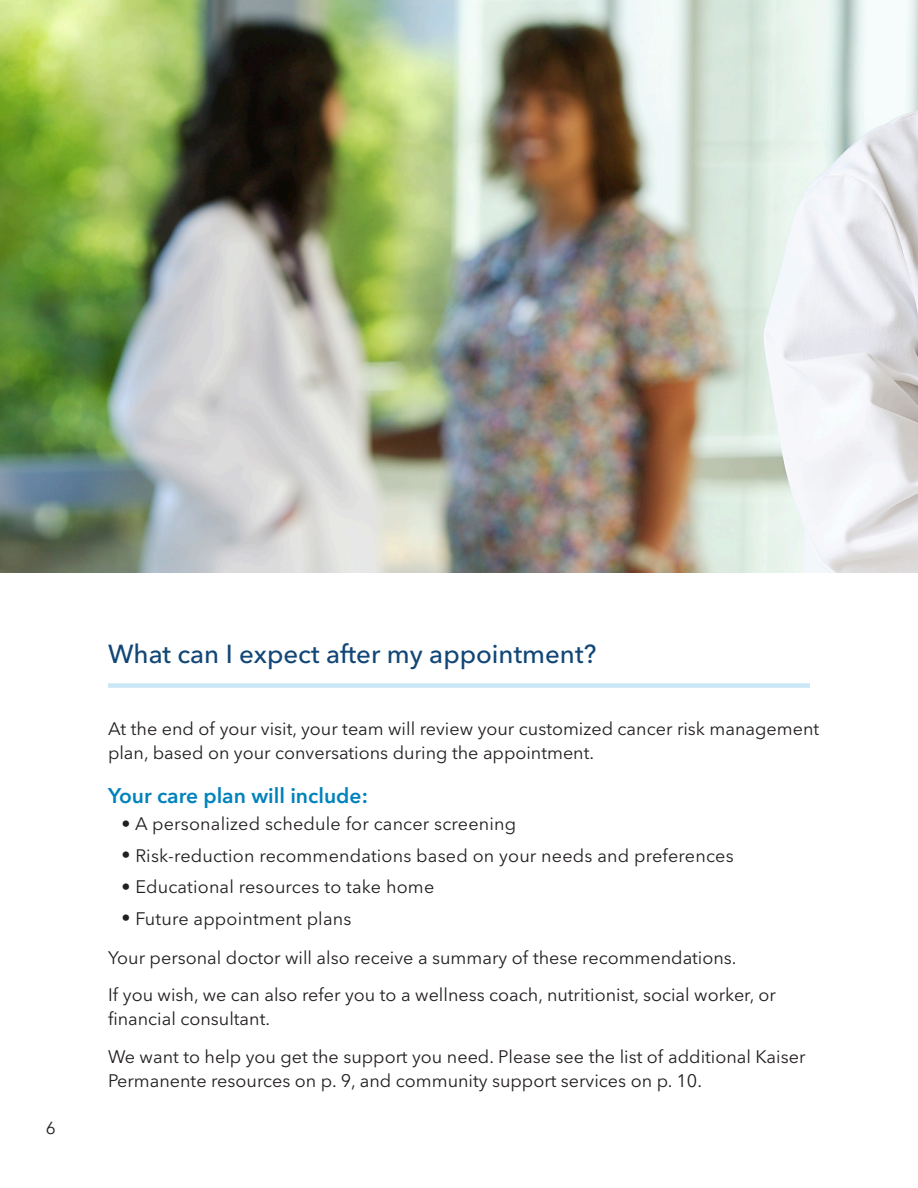
<style>
.page{position:relative;width:918px;height:1188px;background:#fff}
.page>*{position:absolute;margin:0;border:0;box-sizing:border-box;transform-origin:0 0}
.basic_body_copy{font:500 25.8px "Avenir Next LT Pro";color:#114676}
.Subhead-level_2{font:600 21px "Avenir Next LT Pro";color:#0082bb}
.Body_Copy{font:18px/24px "Avenir Next LT Pro";color:#231f20}
.t1{font:17.25px "Avenir Next LT Pro";color:#231f20}
</style>
<div class="page">
<div style="left:108px;top:683px;width:702px;height:5px;background:#cbe6f7"></div>
<img style="left:0;top:0;width:918px;height:572px">
<p class="t1" style="left:46px;top:1118px;width:12px">6</p>
<p class="basic_body_copy" style="left:108px;top:639px;width:490px">What can I expect after my appointment?</p>
<p class="Body_Copy" style="left:108px;top:717px;width:713px">At the end of your visit, your team will review your customized cancer risk management plan, based on your conversations during the appointment.</p>
<p class="Subhead-level_2" style="left:108px;top:783px;width:261px">Your care plan will include:</p>
<p class="Body_Copy" style="left:122px;top:812px;width:396px">• A personalized schedule for cancer screening</p>
<p class="Body_Copy" style="left:122px;top:844px;width:614px">• Risk-reduction recommendations based on your needs and preferences</p>
<p class="Body_Copy" style="left:122px;top:875px;width:314px">• Educational resources to take home</p>
<p class="Body_Copy" style="left:122px;top:907px;width:231px">• Future appointment plans</p>
<p class="Body_Copy" style="left:108px;top:946px;width:630px">Your personal doctor will also receive a summary of these recommendations.</p>
<p class="Body_Copy" style="left:108px;top:983px;width:670px">If you wish, we can also refer you to a wellness coach, nutritionist, social worker, or financial consultant.</p>
<p class="Body_Copy" style="left:108px;top:1045px;width:699px">We want to help you get the support you need. Please see the list of additional Kaiser<br>Permanente resources on p. 9, and community support services on p. 10.</p>
</div>
